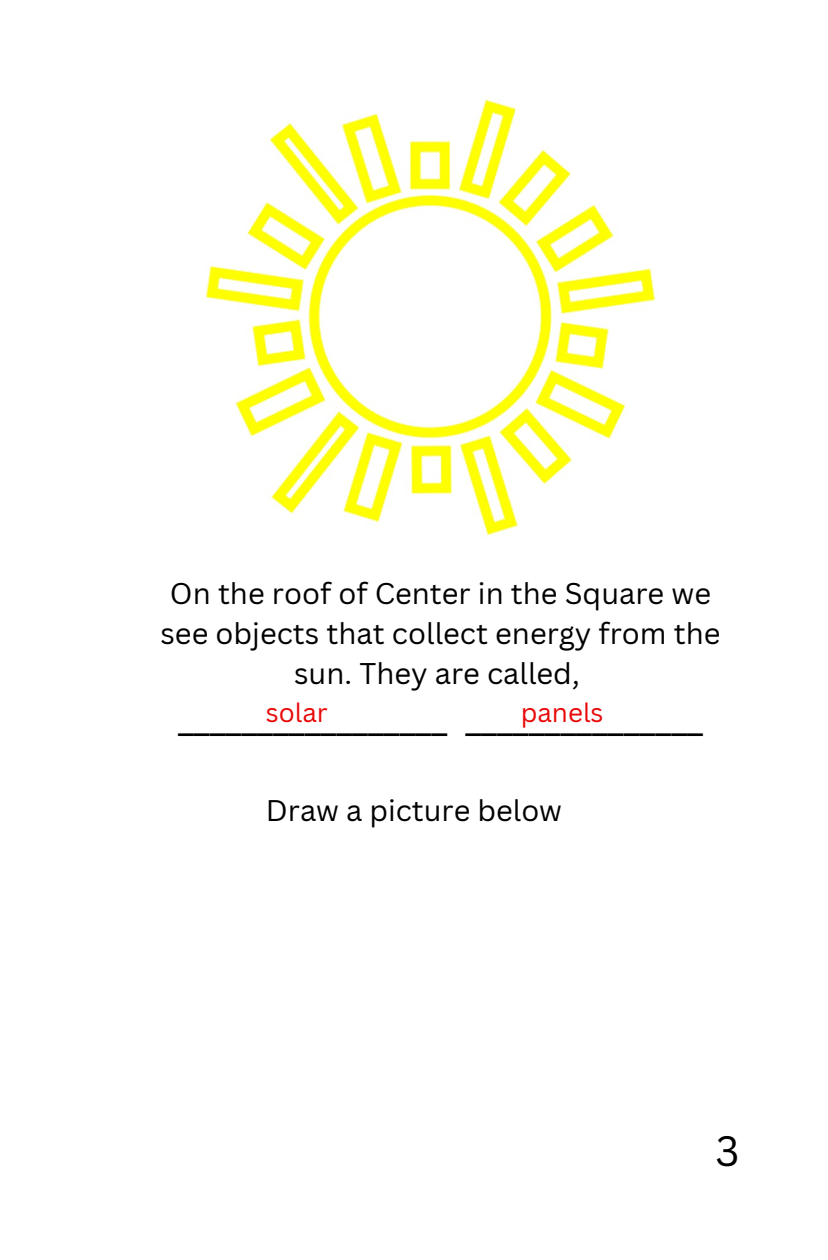
<style>
.page{position:relative;width:828px;height:1260px;background:#fff}
.page>*{position:absolute;margin:0;border:0;box-sizing:border-box;transform-origin:0 0}
.t1{font:41.4px "Canva Sans";color:#000}
.t2{font:36.8px "Canva Sans";color:#000}
.t3{font:29.2px/40.2px "Canva Sans";color:#000;text-align:center}
.t4{font:29px "Canva Sans";color:#000}
.t5{font:26px "Canva Sans";color:#e80707}
</style>
<div class="page">
<img style="left:205px;top:99px;width:451px;height:437px">
<p class="t3" style="left:160px;top:572px;width:562px">On the roof of Center in the Square we see objects that collect energy from the sun. They are called,</p>
<p class="t5" style="left:266px;top:694px;width:63px">solar</p>
<p class="t5" style="left:521px;top:694px;width:84px">panels</p>
<p class="t2" style="left:178px;top:693px;width:527px">_________________ _______________</p>
<p class="t4" style="left:266px;top:790px;width:298px">Draw a picture below</p>
<p class="t1" style="left:715px;top:1122px;width:26px">3</p>
</div>
